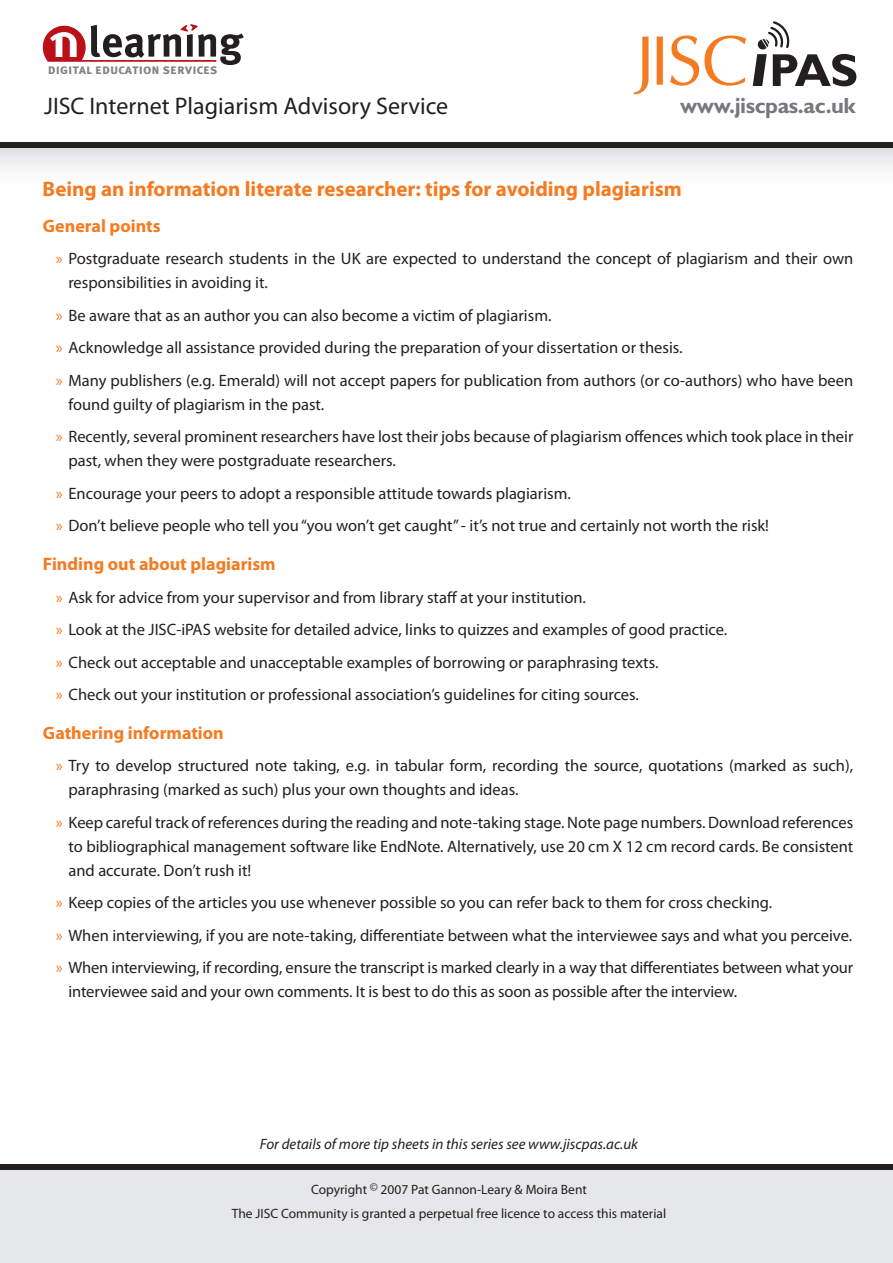
<style>
.page{position:relative;width:893px;height:1263px;background:#fff}
.page>*{position:absolute;margin:0;border:0;box-sizing:border-box;transform-origin:0 0}
.t1{font:24px "Myriad Pro";color:#231f20}
.t2{font:700 22.05px "Gill Sans";letter-spacing:-.02em;color:#76787b}
.Heading{font:700 21px "Myriad Pro";color:#f47b21}
.Sub_Heading{font:700 18px "Myriad Pro";color:#f47b21}
.Bullets{font:16.5px/24px "Myriad Pro";color:#231f20}
.Basic{font:italic 15px "Myriad Pro";color:#231f20}
.t3{font:13.95px "Meta Plus Bold Caps";color:#808285}
.Basic-2{font:13.5px "Myriad Pro";color:#231f20}
.s1{color:#f47b21}
</style>
<div class="page">
<div style="left:0;top:1166px;width:893px;height:97px;background:#e6e7e9"></div>
<svg style="left:634px;top:35px;width:112px;height:59px"></svg>
<svg style="left:753px;top:21px;width:103px;height:65px"></svg>
<div style="left:0;top:147px;width:893px;height:43px;background:linear-gradient(to bottom,#e1e2e4,#fff)"></div>
<div style="left:0;top:143px;width:893px;height:5px;background:#231f20"></div>
<div style="left:0;top:1164px;width:893px;height:5px;background:#231f20"></div>
<svg style="left:42px;top:24px;width:202px;height:41px"></svg>
<p class="t3" style="left:48px;top:61px;width:171px">digital education services</p>
<p class="t1" style="left:44px;top:91px;width:406px">JISC Internet Plagiarism Advisory Service</p>
<p class="t2" style="left:680px;top:92px;width:177px">www.jiscpas.ac.uk</p>
<p class="Heading" style="left:43px;top:175px;width:641px">Being an information literate researcher: tips for avoiding plagiarism</p>
<p class="Sub_Heading" style="left:43px;top:214px;width:119px">General points</p>
<p class="Bullets" style="left:68px;top:247px;width:786px;text-indent:-13px"><span class="s1">»</span> Postgraduate research students in the UK are expected to understand the concept of plagiarism and their own responsibilities in avoiding it.</p>
<p class="Bullets" style="left:56px;top:303px;width:497px"><span class="s1">»</span> Be aware that as an author you can also become a victim of plagiarism.</p>
<p class="Bullets" style="left:56px;top:336px;width:628px"><span class="s1">»</span> Acknowledge all assistance provided during the preparation of your dissertation or thesis.</p>
<p class="Bullets" style="left:68px;top:368px;width:786px;text-indent:-13px"><span class="s1">»</span> Many publishers (e.g. Emerald) will not accept papers for publication from authors (or co-authors) who have been found guilty of plagiarism in the past.</p>
<p class="Bullets" style="left:68px;top:425px;width:786px;text-indent:-13px"><span class="s1">»</span> Recently, several prominent researchers have lost their jobs because of plagiarism offences which took place in their past, when they were postgraduate researchers.</p>
<p class="Bullets" style="left:56px;top:481px;width:517px"><span class="s1">»</span> Encourage your peers to adopt a responsible attitude towards plagiarism.</p>
<p class="Bullets" style="left:56px;top:514px;width:715px"><span class="s1">»</span> Don’t believe people who tell you “you won’t get caught” - it’s not true and certainly not worth the risk!</p>
<p class="Sub_Heading" style="left:43px;top:552px;width:234px">Finding out about plagiarism</p>
<p class="Bullets" style="left:56px;top:585px;width:532px"><span class="s1">»</span> Ask for advice from your supervisor and from library staff at your institution.</p>
<p class="Bullets" style="left:56px;top:617px;width:673px"><span class="s1">»</span> Look at the JISC-iPAS website for detailed advice, links to quizzes and examples of good practice.</p>
<p class="Bullets" style="left:56px;top:650px;width:604px"><span class="s1">»</span> Check out acceptable and unacceptable examples of borrowing or paraphrasing texts.</p>
<p class="Bullets" style="left:56px;top:682px;width:585px"><span class="s1">»</span> Check out your institution or professional association’s guidelines for citing sources.</p>
<p class="Sub_Heading" style="left:43px;top:721px;width:182px">Gathering information</p>
<p class="Bullets" style="left:68px;top:753px;width:786px;text-indent:-13px"><span class="s1">»</span> Try to develop structured note taking, e.g. in tabular form, recording the source, quotations (marked as such), paraphrasing (marked as such) plus your own thoughts and ideas.</p>
<p class="Bullets" style="left:68px;top:810px;width:786px;text-align:justify;text-indent:-13px"><span class="s1">»</span> Keep careful track of references during the reading and note-taking stage. Note page numbers. Download references to bibliographical management software like EndNote. Alternatively, use 20 cm X 12 cm record cards. Be consistent and accurate. Don’t rush it!</p>
<p class="Bullets" style="left:56px;top:890px;width:718px"><span class="s1">»</span> Keep copies of the articles you use whenever possible so you can refer back to them for cross checking.</p>
<p class="Bullets" style="left:56px;top:923px;width:798px"><span class="s1">»</span> When interviewing, if you are note-taking, differentiate between what the interviewee says and what you perceive.</p>
<p class="Bullets" style="left:68px;top:955px;width:786px;text-indent:-13px"><span class="s1">»</span> When interviewing, if recording, ensure the transcript is marked clearly in a way that differentiates between what your interviewee said and your own comments. It is best to do this as soon as possible after the interview.</p>
<p class="Basic" style="left:260px;top:1135px;width:380px">For details of more tip sheets in this series see www.jiscpas.ac.uk</p>
<p class="Basic-2" style="left:311px;top:1181px;width:277px">Copyright <sup>©</sup> 2007 Pat Gannon-Leary &amp; Moira Bent</p>
<p class="Basic-2" style="left:232px;top:1205px;width:436px">The JISC Community is granted a perpetual free licence to access this material</p>
</div>
